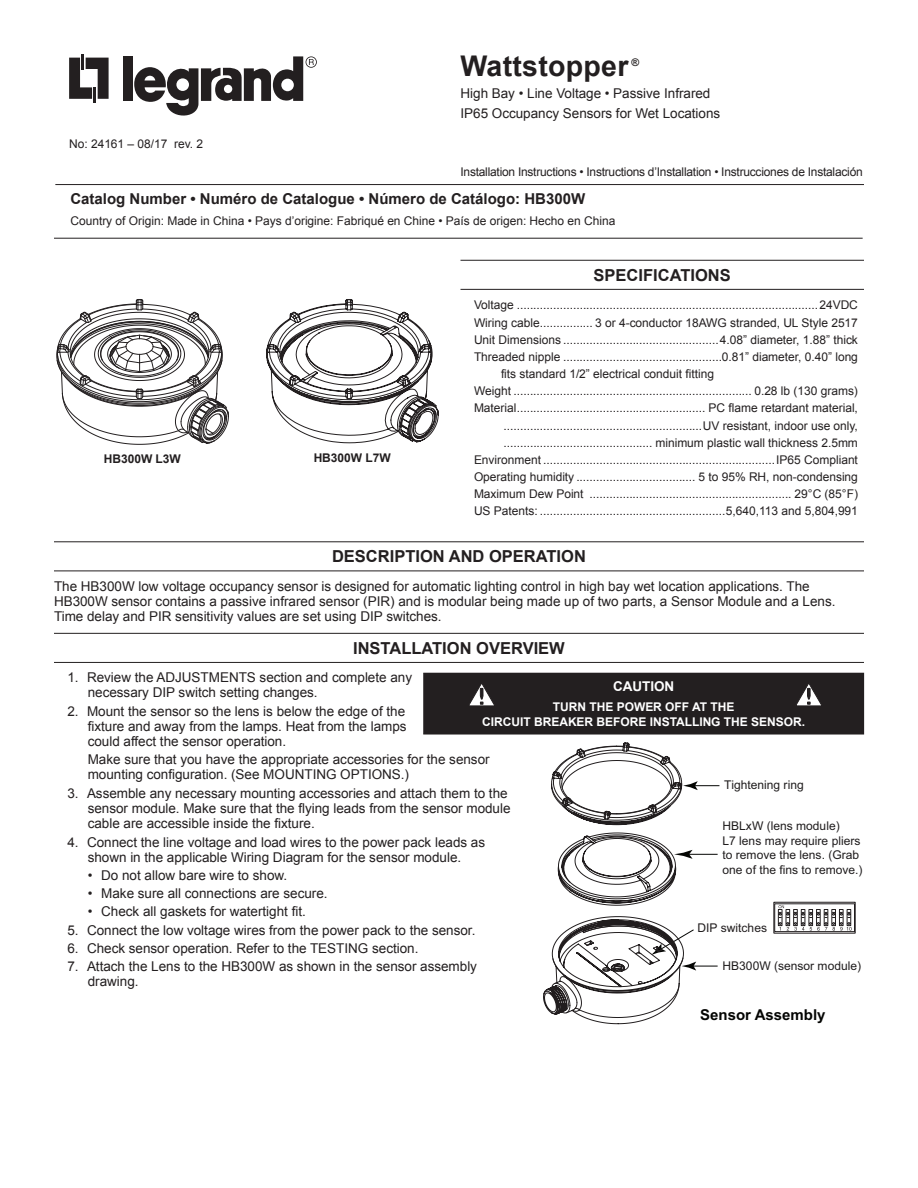
<style>
.page{position:relative;width:918px;height:1188px;background:#fff}
.page>*{position:absolute;margin:0;border:0;box-sizing:border-box;transform-origin:0 0}
.t1{font:700 28.5px "Arial";letter-spacing:.01em;color:#231f20}
.Head_1{font:700 16.5px "Arial";color:#231f20}
.t2{font:700 15px "Arial";color:#231f20}
.t3{font:700 15px "Arial";color:#040503}
.Body_Text{font:13.5px/15px "Arial";color:#231f20}
.Reverse_Warning_9pt{font:700 13.5px "Arial";color:#fff}
.List_Specifications{font:12px "Arial";color:#231f20}
.t4{font:12px/14.4px "Arial";color:#1f1c1d}
.List_Specifications-2{font:12px "Arial";letter-spacing:-.02em;color:#231f20}
.Reverse_Warning_8_pt{font:700 12px/15px "Arial";color:#fff;text-align:center}
.Diagram_Label{font:700 12px "Arial";letter-spacing:-.005em;color:#231f20}
.t5{font:12px "Arial";color:#211d1e}
.t6{font:700 10.5px "Arial";color:#231f20}
</style>
<div class="page">
<svg style="left:69px;top:54px;width:40px;height:48px"></svg>
<div style="left:123px;top:56px;width:10px;height:45px;background:#231f20"></div>
<svg style="left:134px;top:56px;width:183px;height:60px"></svg>
<hr style="left:55px;top:184px;width:809px;height:1px;background:#231f20">
<hr style="left:54px;top:238px;width:809px;height:1px;background:#231f20">
<hr style="left:54px;top:541px;width:810px;height:1px;background:#231f20">
<hr style="left:54px;top:571px;width:810px;height:1px;background:#231f20">
<hr style="left:54px;top:633px;width:810px;height:1px;background:#231f20">
<hr style="left:54px;top:662px;width:810px;height:1px;background:#231f20">
<hr style="left:460px;top:260px;width:404px;height:1px;background:#231f20">
<hr style="left:460px;top:289px;width:404px;height:1px;background:#231f20">
<div style="left:424px;top:673px;width:440px;height:61px;background:#231f20"></div>
<svg style="left:796px;top:684px;width:25px;height:22px"></svg>
<svg style="left:469px;top:684px;width:25px;height:22px"></svg>
<svg style="left:775px;top:904px;width:79px;height:28px"></svg>
<div style="left:773px;top:902px;width:83px;height:32px;border:1px solid #211d1e"></div>
<svg style="left:543px;top:742px;width:176px;height:282px"></svg>
<svg style="left:56px;top:299px;width:173px;height:146px"></svg>
<svg style="left:266px;top:299px;width:173px;height:144px"></svg>
<p class="List_Specifications" style="left:69px;top:136px;width:135px">No: 24161 – 08/17 rev. 2</p>
<h1 class="t1" style="left:460px;top:47px;width:170px">Wattstopper</h1>
<p class="t6" style="left:631px;top:55px;width:9px">®</p>
<p class="Body_Text" style="left:460px;top:84px;width:261px;line-height:19.5px">High Bay • Line Voltage • Passive Infrared<br>IP65 Occupancy Sensors for Wet Locations</p>
<p class="List_Specifications-2" style="left:460px;top:164px;width:404px">Installation Instructions • Instructions d’Installation • Instrucciones de Instalación</p>
<p class="t2" style="left:70px;top:188px;width:516px">Catalog Number • Numéro de Catalogue • Número de Catálogo: HB300W</p>
<p class="List_Specifications" style="left:70px;top:213px;width:546px">Country of Origin: Made in China • Pays d’origine: Fabriqué en Chine • País de origen: Hecho en China</p>
<p class="Diagram_Label" style="left:104px;top:451px;width:79px">HB300W L3W</p>
<p class="Diagram_Label" style="left:314px;top:450px;width:79px">HB300W L7W</p>
<p class="Head_1" style="left:594px;top:264px;width:139px">SPECIFICATIONS</p>
<p class="List_Specifications" style="left:474px;top:297px;width:385px">Voltage ...........................................................................................24VDC</p>
<p class="List_Specifications" style="left:474px;top:314px;width:385px">Wiring cable................ 3 or 4-conductor 18AWG stranded, UL Style 2517</p>
<p class="List_Specifications" style="left:474px;top:332px;width:385px">Unit Dimensions ...............................................4.08” diameter, 1.88” thick</p>
<p class="List_Specifications" style="left:474px;top:349px;width:385px">Threaded nipple ................................................0.81” diameter, 0.40” long</p>
<p class="List_Specifications" style="left:501px;top:366px;width:215px">fits standard 1/2” electrical conduit fitting</p>
<p class="List_Specifications" style="left:474px;top:383px;width:385px">Weight ........................................................................ 0.28 lb (130 grams)</p>
<p class="List_Specifications" style="left:474px;top:400px;width:385px">Material......................................................... PC flame retardant material,</p>
<p class="List_Specifications" style="left:504px;top:417px;width:356px">............................................................UV resistant, indoor use only,</p>
<p class="List_Specifications" style="left:504px;top:435px;width:356px">............................................. minimum plastic wall thickness 2.5mm</p>
<p class="List_Specifications" style="left:474px;top:452px;width:385px">Environment ......................................................................IP65 Compliant</p>
<p class="List_Specifications" style="left:474px;top:469px;width:385px">Operating humidity .................................... 5 to 95% RH, non-condensing</p>
<p class="List_Specifications" style="left:474px;top:486px;width:385px">Maximum Dew Point ............................................................. 29°C (85°F)</p>
<p class="List_Specifications" style="left:474px;top:503px;width:385px">US Patents: ........................................................5,640,113 and 5,804,991</p>
<p class="Head_1" style="left:332px;top:546px;width:255px">DESCRIPTION AND OPERATION</p>
<p class="Body_Text" style="left:54px;top:579px;width:783px">The HB300W low voltage occupancy sensor is designed for automatic lighting control in high bay wet location applications. The<br>HB300W sensor contains a passive infrared sensor (PIR) and is modular being made up of two parts, a Sensor Module and a Lens.<br>Time delay and PIR sensitivity values are set using DIP switches.</p>
<p class="Head_1" style="left:353px;top:637px;width:213px">INSTALLATION OVERVIEW</p>
<p class="Body_Text" style="left:88px;top:670px;width:326px;text-indent:-20px">1. Review the ADJUSTMENTS section and complete any necessary DIP switch setting changes.</p>
<p class="Body_Text" style="left:88px;top:704px;width:320px;text-align:justify;text-indent:-20px">2. Mount the sensor so the lens is below the edge of the fixture and away from the lamps. Heat from the lamps could affect the sensor operation.</p>
<p class="Body_Text" style="left:88px;top:752px;width:403px">Make sure that you have the appropriate accessories for the sensor mounting configuration. (See MOUNTING OPTIONS.)</p>
<p class="Body_Text" style="left:88px;top:786px;width:424px;text-indent:-20px">3. Assemble any necessary mounting accessories and attach them to the sensor module. Make sure that the flying leads from the sensor module cable are accessible inside the fixture.</p>
<p class="Body_Text" style="left:68px;top:835px;width:419px;text-align:center">4. Connect the line voltage and load wires to the power pack leads as shown in the applicable Wiring Diagram for the sensor module.</p>
<p class="Body_Text" style="left:88px;top:868px;width:201px">• Do not allow bare wire to show.</p>
<p class="Body_Text" style="left:88px;top:886px;width:241px">• Make sure all connections are secure.</p>
<p class="Body_Text" style="left:88px;top:904px;width:220px">• Check all gaskets for watertight fit.</p>
<p class="Body_Text" style="left:68px;top:923px;width:409px">5. Connect the low voltage wires from the power pack to the sensor.</p>
<p class="Body_Text" style="left:68px;top:941px;width:352px">6. Check sensor operation. Refer to the TESTING section.</p>
<p class="Body_Text" style="left:88px;top:959px;width:391px;text-indent:-20px">7. Attach the Lens to the HB300W as shown in the sensor assembly drawing.</p>
<p class="Reverse_Warning_9pt" style="left:613px;top:677px;width:63px">CAUTION</p>
<p class="Reverse_Warning_8_pt" style="left:482px;top:699px;width:324px">TURN THE POWER OFF AT THE<br>CIRCUIT BREAKER BEFORE INSTALLING THE SENSOR.</p>
<p class="t4" style="left:724px;top:778px;width:81px">Tightening ring</p>
<p class="t4" style="left:723px;top:819px;width:142px">HBLxW (lens module)<br>L7 lens may require pliers to remove the lens. (Grab one of the fins to remove.)</p>
<p class="t5" style="left:697px;top:920px;width:71px">DIP switches</p>
<p class="t4" style="left:723px;top:958px;width:140px">HB300W (sensor module)</p>
<p class="t3" style="left:700px;top:1005px;width:127px">Sensor Assembly</p>
</div>
